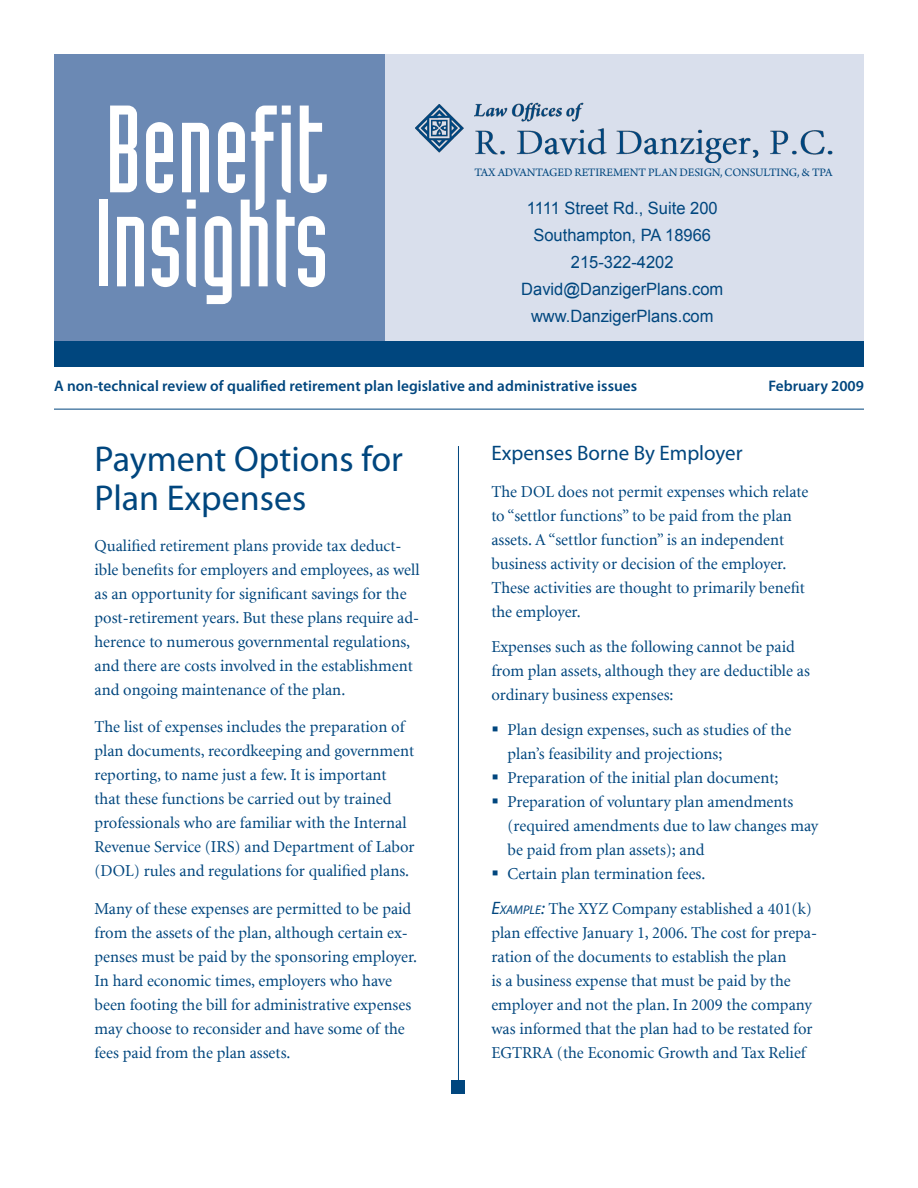
<style>
.page{position:relative;width:918px;height:1188px;background:#fff}
.page>*{position:absolute;margin:0;border:0;box-sizing:border-box;transform-origin:0 0}
.t1{font:121.5px/94.1px "Industria Solid";color:#fff}
.headline{font:36px/39px "Myriad Pro";color:#00467e}
.body{font:21px "Myriad Pro";color:#00467e}
.body-2{font:16.95px "Arial";color:#00467e}
.body-3{font:16.5px/24px "Minion";color:#00467e}
.bullets{font:16.5px/24px "Minion";color:#00467e}
.t2{font:600 15.3px "Myriad Pro";letter-spacing:.005em;color:#00467e}
.body-4{font:12px "Arno Pro";letter-spacing:-.015em;color:#00467e}
.s1{font-family:"Industria Solid A"}
.s2{font-family:"Myriad Pro";font-style:italic;font-size:18px}
.s3{font-family:"Myriad Pro";font-style:italic;font-size:12.6px}
</style>
<div class="page">
<hr style="left:458px;top:446px;width:1px;height:648px;background:#00467e">
<div style="left:452px;top:1080px;width:13px;height:14px;background:#00467e"></div>
<hr style="left:54px;top:409px;width:810px;height:1px;background:#00467e">
<div style="left:387px;top:56px;width:475px;height:291px;background:#d9dfec"></div>
<div style="left:56px;top:56px;width:327px;height:291px;background:#6b89b4"></div>
<div style="left:54px;top:341px;width:810px;height:25px;background:#00467e"></div>
<img style="left:416px;top:105px;width:48px;height:48px">
<img style="left:475px;top:103px;width:358px;height:60px">
<p class="t1" style="left:95px;top:102px;width:236px"><span class="s1">Benefit<br></span>Insights</p>
<p class="body-4" style="left:474px;top:165px;width:360px">TAX ADVANTAGED RETIREMENT PLAN DESIGN, CONSULTING, &amp; TPA</p>
<p class="body-2" style="left:527px;top:197px;width:192px">1111 Street Rd., Suite 200</p>
<p class="body-2" style="left:533px;top:224px;width:179px">Southampton, PA 18966</p>
<p class="body-2" style="left:571px;top:251px;width:104px">215-322-4202</p>
<p class="body-2" style="left:521px;top:278px;width:203px">David@DanzigerPlans.com</p>
<p class="body-2" style="left:531px;top:305px;width:184px">www.DanzigerPlans.com</p>
<p class="t2" style="left:54px;top:376px;width:585px">A non-technical review of qualified retirement plan legislative and administrative issues</p>
<p class="t2" style="left:768px;top:376px;width:97px">February 2009</p>
<p class="headline" style="left:94px;top:439px;width:310px">Payment Options for<br>Plan Expenses</p>
<p class="body-3" style="left:94px;top:534px;width:327px">Qualified retirement plans provide tax deduct&shy;ible benefits for employers and employees, as well as an opportunity for significant savings for the post-retirement years. But these plans require ad&shy;herence to numerous governmental regulations, and there are costs involved in the establishment and ongoing maintenance of the plan.</p>
<p class="body-3" style="left:94px;top:715px;width:322px">The list of expenses includes the preparation of plan documents, recordkeeping and government reporting, to name just a few. It is important that these functions be carried out by trained professionals who are familiar with the Internal Revenue Service (IRS) and Department of Labor (DOL) rules and regulations for qualified plans.</p>
<p class="body-3" style="left:94px;top:897px;width:324px">Many of these expenses are permitted to be paid from the assets of the plan, although certain ex&shy;penses must be paid by the sponsoring employer.<br>In hard economic times, employers who have been footing the bill for administrative expenses may choose to reconsider and have some of the fees paid from the plan assets.</p>
<p class="body" style="left:491px;top:440px;width:253px">Expenses Borne By Employer</p>
<p class="body-3" style="left:491px;top:481px;width:319px">The DOL does not permit expenses which relate to “settlor functions” to be paid from the plan assets. A “settlor function” is an independent business activity or decision of the employer.<br>These activities are thought to primarily benefit the employer.</p>
<p class="body-3" style="left:491px;top:635px;width:320px">Expenses such as the following cannot be paid from plan assets, although they are deductible as ordinary business expenses:</p>
<p class="bullets" style="left:508px;top:718px;width:285px">Plan design expenses, such as studies of the plan’s feasibility and projections;</p>
<p class="bullets" style="left:508px;top:766px;width:272px">Preparation of the initial plan document;</p>
<p class="bullets" style="left:508px;top:790px;width:312px">Preparation of voluntary plan amendments (required amendments due to law changes may be paid from plan assets); and</p>
<p class="bullets" style="left:508px;top:862px;width:199px">Certain plan termination fees.</p>
<p class="body-3" style="left:491px;top:897px;width:327px"><span class="s2">E</span><span class="s3">XAMPLE</span><span class="s2">:</span> The XYZ Company established a 401(k) plan effective January 1, 2006. The cost for prepa&shy;ration of the documents to establish the plan<br>is a business expense that must be paid by the employer and not the plan. In 2009 the company was informed that the plan had to be restated for EGTRRA (the Economic Growth and Tax Relief</p>
</div>
